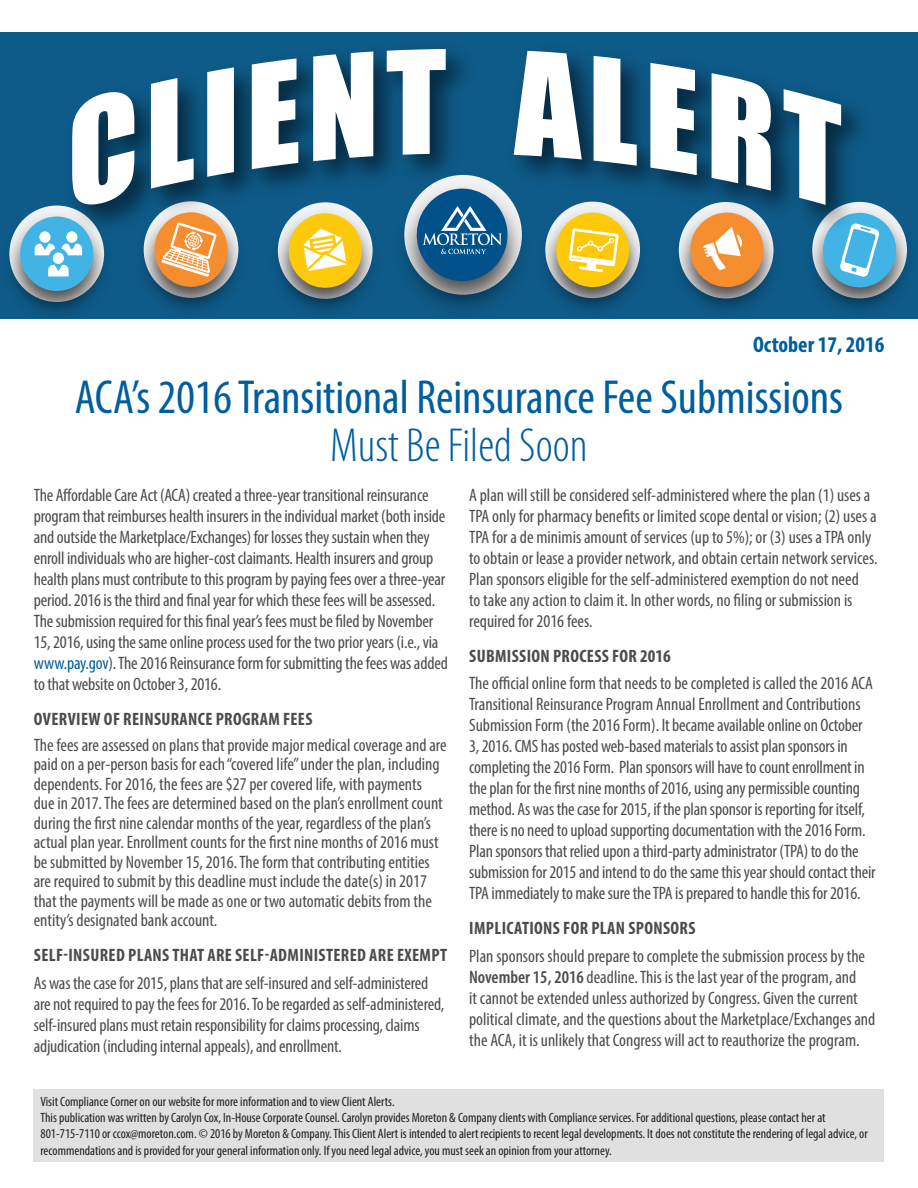
<style>
.page{position:relative;width:918px;height:1188px;background:#fff}
.page>*{position:absolute;margin:0;border:0;box-sizing:border-box;transform-origin:0 0}
.t1{font:condensed 48px "Myriad Pro";color:#005e9e}
.t2{font:300 condensed 48px "Myriad Pro";color:#005e9e}
.t3{font:700 condensed 22.5px "Myriad Pro";color:#005e9e}
.t4{font:condensed 18px/21px "Myriad Pro";letter-spacing:-.01em;color:#4b4c4d}
.t5{font:700 condensed 18px "Myriad Pro";letter-spacing:.02em;color:#4b4c4d}
.t6{font:condensed 13.5px/16.2px "Myriad Pro";color:#231f20}
.s1{color:#005e9e}
.s2{font-weight:600}
</style>
<div class="page">
<div style="left:0;top:32px;width:918px;height:287px;background:#0e5a88"></div>
<img style="left:812px;top:205px;width:95px;height:104px">
<img style="left:545px;top:242px;width:95px;height:67px">
<img style="left:404px;top:242px;width:118px;height:66px">
<svg style="left:416px;top:242px;width:93px;height:40px"></svg>
<img style="left:143px;top:242px;width:96px;height:67px">
<svg style="left:154px;top:242px;width:75px;height:46px;background:#dea26d"></svg>
<svg style="left:555px;top:242px;width:75px;height:46px;background:#e3c24b"></svg>
<img style="left:277px;top:242px;width:96px;height:68px">
<svg style="left:822px;top:213px;width:75px;height:75px;background:#69b5d7"></svg>
<img style="left:9px;top:205px;width:96px;height:108px">
<svg style="left:19px;top:217px;width:75px;height:75px;background:#73bbda"></svg>
<img style="left:678px;top:242px;width:96px;height:67px">
<svg style="left:689px;top:242px;width:75px;height:46px;background:#de9d62"></svg>
<svg style="left:288px;top:242px;width:75px;height:47px;background:#e3c458"></svg>
<img style="left:59px;top:50px;width:819px;height:192px">
<svg style="left:72px;top:92px;width:62px;height:113px;background:#b7c7d0"></svg>
<svg style="left:151px;top:78px;width:43px;height:111px;background:#a9bcc8"></svg>
<svg style="left:207px;top:67px;width:27px;height:110px;background:#f0f4f6"></svg>
<svg style="left:252px;top:58px;width:46px;height:111px;background:#c4d0d7"></svg>
<svg style="left:313px;top:52px;width:60px;height:109px;background:#dae2e7"></svg>
<svg style="left:387px;top:49px;width:59px;height:106px;background:#92acbc"></svg>
<svg style="left:514px;top:51px;width:68px;height:108px;background:#b7c8d2"></svg>
<svg style="left:594px;top:56px;width:43px;height:110px;background:#aabdc8"></svg>
<svg style="left:650px;top:63px;width:47px;height:112px;background:#c0cdd5"></svg>
<svg style="left:712px;top:73px;width:59px;height:118px;background:#c7d4db"></svg>
<svg style="left:784px;top:89px;width:57px;height:116px"></svg>
<div style="left:34px;top:1089px;width:850px;height:72px;background:#e0e0e1"></div>
<p class="t3" style="left:753px;top:330px;width:133px">October 17, 2016</p>
<p class="t1" style="left:75px;top:368px;width:770px">ACA’s 2016 Transitional Reinsurance Fee Submissions</p>
<p class="t2" style="left:330px;top:417px;width:259px">Must Be Filed Soon</p>
<p class="t4" style="left:34px;top:484px;width:416px">The Affordable Care Act (ACA) created a three-year transitional reinsurance program that reimburses health insurers in the individual market (both inside and outside the Marketplace/Exchanges) for losses they sustain when they enroll individuals who are higher-cost claimants. Health insurers and group health plans must contribute to this program by paying fees over a three-year period. 2016 is the third and final year for which these fees will be assessed.<br>The submission required for this final year’s fees must be filed by November 15, 2016, using the same online process used for the two prior years (i.e., via <span class="s1">www.pay.gov</span>). The 2016 Reinsurance form for submitting the fees was added to that website on October 3, 2016.</p>
<p class="t5" style="left:34px;top:707px;width:280px">OVERVIEW OF REINSURANCE PROGRAM FEES</p>
<p class="t4" style="left:34px;top:735px;width:414px;line-height:19.5px">The fees are assessed on plans that provide major medical coverage and are paid on a per-person basis for each “covered life” under the plan, including dependents. For 2016, the fees are $27 per covered life, with payments due in 2017. The fees are determined based on the plan’s enrollment count during the first nine calendar months of the year, regardless of the plan’s actual plan year. Enrollment counts for the first nine months of 2016 must be submitted by November 15, 2016. The form that contributing entities are required to submit by this deadline must include the date(s) in 2017 that the payments will be made as one or two automatic debits from the entity’s designated bank account.</p>
<p class="t5" style="left:34px;top:944px;width:415px">SELF-INSURED PLANS THAT ARE SELF-ADMINISTERED ARE EXEMPT</p>
<p class="t4" style="left:34px;top:972px;width:412px">As was the case for 2015, plans that are self-insured and self-administered are not required to pay the fees for 2016. To be regarded as self-administered, self-insured plans must retain responsibility for claims processing, claims adjudication (including internal appeals), and enrollment.</p>
<p class="t4" style="left:469px;top:484px;width:410px">A plan will still be considered self-administered where the plan (1) uses a TPA only for pharmacy benefits or limited scope dental or vision; (2) uses a TPA for a de minimis amount of services (up to 5%); or (3) uses a TPA only to obtain or lease a provider network, and obtain certain network services.<br>Plan sponsors eligible for the self-administered exemption do not need<br>to take any action to claim it. In other words, no filing or submission is required for 2016 fees.</p>
<p class="t5" style="left:469px;top:644px;width:203px">SUBMISSION PROCESS FOR 2016</p>
<p class="t4" style="left:469px;top:673px;width:408px">The official online form that needs to be completed is called the 2016 ACA Transitional Reinsurance Program Annual Enrollment and Contributions Submission Form (the 2016 Form). It became available online on October 3, 2016. CMS has posted web-based materials to assist plan sponsors in completing the 2016 Form. Plan sponsors will have to count enrollment in the plan for the first nine months of 2016, using any permissible counting method. As was the case for 2015, if the plan sponsor is reporting for itself, there is no need to upload supporting documentation with the 2016 Form.<br>Plan sponsors that relied upon a third-party administrator (TPA) to do the submission for 2015 and intend to do the same this year should contact their TPA immediately to make sure the TPA is prepared to handle this for 2016.</p>
<p class="t5" style="left:469px;top:917px;width:228px">IMPLICATIONS FOR PLAN SPONSORS</p>
<p class="t4" style="left:469px;top:945px;width:408px">Plan sponsors should prepare to complete the submission process by the <span class="s2">November 15, 2016</span> deadline. This is the last year of the program, and<br>it cannot be extended unless authorized by Congress. Given the current political climate, and the questions about the Marketplace/Exchanges and the ACA, it is unlikely that Congress will act to reauthorize the program.</p>
<p class="t6" style="left:40px;top:1093px;width:829px">Visit Compliance Corner on our website for more information and to view Client Alerts.<br>This publication was written by Carolyn Cox, In-House Corporate Counsel. Carolyn provides Moreton &amp; Company clients with Compliance services. For additional questions, please contact her at 801-715-7110 or ccox@moreton.com. © 2016 by Moreton &amp; Company. This Client Alert is intended to alert recipients to recent legal developments. It does not constitute the rendering of legal advice, or recommendations and is provided for your general information only. If you need legal advice, you must seek an opinion from your attorney.</p>
</div>
